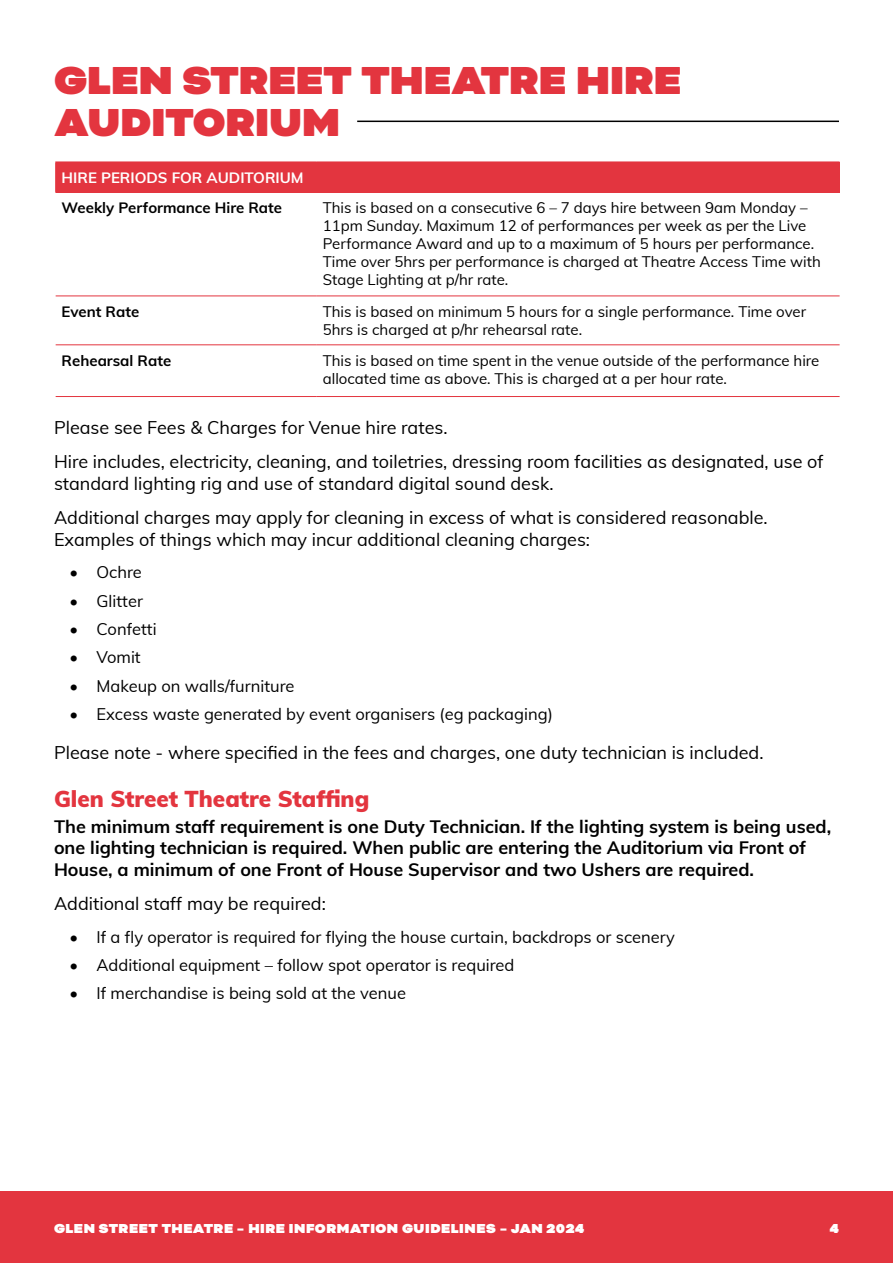
<style>
.page{position:relative;width:893px;height:1263px;background:#fff}
.page>*{position:absolute;margin:0;border:0;box-sizing:border-box;transform-origin:0 0}
.t1{font:900 45px/42px "Bicyclette";color:#e3353f}
.t2{font:900 22.5px "Muli";color:#e3353f}
.t3{font:18px/34.3px "Muli";color:#000}
.t4{font:700 18px/21.6px "Muli";color:#000}
.t5{font:16.5px "Muli";color:#000}
.t6{font:15px/18px "Muli";color:#000}
.t7{font:900 15px "Bicyclette";letter-spacing:.035em;color:#fff}
.t8{font:700 15px "Muli";color:#000}
.t9{font:700 15px "Muli";color:#fff}
</style>
<div class="page">
<div style="left:0;top:1192px;width:893px;height:71px;background:#e3353f"></div>
<hr style="left:357px;top:121px;width:482px;height:1px;background:#000">
<div style="left:56px;top:162px;width:784px;height:30px;background:#e3353f"></div>
<svg style="left:55px;top:163px;width:1px;height:29px"></svg>
<hr style="left:55px;top:161px;width:262px;height:2px;background:#e3353f">
<hr style="left:317px;top:161px;width:523px;height:2px;background:#e3353f">
<hr style="left:55px;top:192px;width:262px;height:1px;background:#e3353f">
<hr style="left:317px;top:192px;width:523px;height:1px;background:#e3353f">
<hr style="left:56px;top:296px;width:261px;height:1px;background:#e3353f">
<hr style="left:317px;top:296px;width:523px;height:1px;background:#e3353f">
<hr style="left:56px;top:344px;width:261px;height:1px;background:#e3353f">
<hr style="left:317px;top:344px;width:523px;height:1px;background:#e3353f">
<hr style="left:56px;top:396px;width:261px;height:1px;background:#e3353f">
<hr style="left:317px;top:396px;width:523px;height:1px;background:#e3353f">
<h1 class="t1" style="left:54px;top:61px;width:629px">GLEN STREET THEATRE HIRE<br>AUDITORIUM</h1>
<p class="t9" style="left:62px;top:167px;width:243px">HIRE PERIODS FOR AUDITORIUM</p>
<p class="t8" style="left:62px;top:197px;width:222px">Weekly Performance Hire Rate</p>
<p class="t6" style="left:323px;top:198px;width:499px">This is based on a consecutive 6 – 7 days hire between 9am Monday – 11pm Sunday. Maximum 12 of performances per week as per the Live Performance Award and up to a maximum of 5 hours per performance.<br>Time over 5hrs per performance is charged at Theatre Access Time with Stage Lighting at p/hr rate.</p>
<p class="t8" style="left:62px;top:301px;width:79px">Event Rate</p>
<p class="t6" style="left:323px;top:302px;width:485px">This is based on minimum 5 hours for a single performance. Time over<br>5hrs is charged at p/hr rehearsal rate.</p>
<p class="t8" style="left:62px;top:350px;width:111px">Rehearsal Rate</p>
<p class="t6" style="left:323px;top:351px;width:498px">This is based on time spent in the venue outside of the performance hire allocated time as above. This is charged at a per hour rate.</p>
<p class="t3" style="left:54px;top:409px;width:771px">Please see Fees &amp; Charges for Venue hire rates.<br>Hire includes, electricity, cleaning, and toiletries, dressing room facilities as designated, use of</p>
<p class="t3" style="left:54px;top:465px;width:715px">standard lighting rig and use of standard digital sound desk.<br>Additional charges may apply for cleaning in excess of what is considered reasonable.</p>
<p class="t3" style="left:54px;top:521px;width:538px">Examples of things which may incur additional cleaning charges:</p>
<p class="t5" style="left:70px;top:560px;width:74px">• Ochre</p>
<p class="t5" style="left:70px;top:589px;width:75px">• Glitter</p>
<p class="t5" style="left:70px;top:617px;width:89px">• Confetti</p>
<p class="t5" style="left:70px;top:645px;width:73px">• Vomit</p>
<p class="t5" style="left:70px;top:674px;width:226px">• Makeup on walls/furniture</p>
<p class="t5" style="left:70px;top:702px;width:485px">• Excess waste generated by event organisers (eg packaging)</p>
<p class="t3" style="left:54px;top:734px;width:711px">Please note - where specified in the fees and charges, one duty technician is included.</p>
<h2 class="t2" style="left:54px;top:782px;width:317px">Glen Street Theatre Staffing</h2>
<p class="t4" style="left:54px;top:814px;width:779px">The minimum staff requirement is one Duty Technician. If the lighting system is being used, one lighting technician is required. When public are entering the Auditorium via Front of<br>House, a minimum of one Front of House Supervisor and two Ushers are required.</p>
<p class="t3" style="left:54px;top:886px;width:273px">Additional staff may be required:</p>
<p class="t5" style="left:70px;top:925px;width:607px">• If a fly operator is required for flying the house curtain, backdrops or scenery</p>
<p class="t5" style="left:70px;top:953px;width:446px">• Additional equipment – follow spot operator is required</p>
<p class="t5" style="left:70px;top:981px;width:338px">• If merchandise is being sold at the venue</p>
<p class="t7" style="left:54px;top:1219px;width:532px">GLEN STREET THEATRE – HIRE INFORMATION GUIDELINES – JAN 2024</p>
<p class="t7" style="left:830px;top:1220px;width:10px">4</p>
</div>
